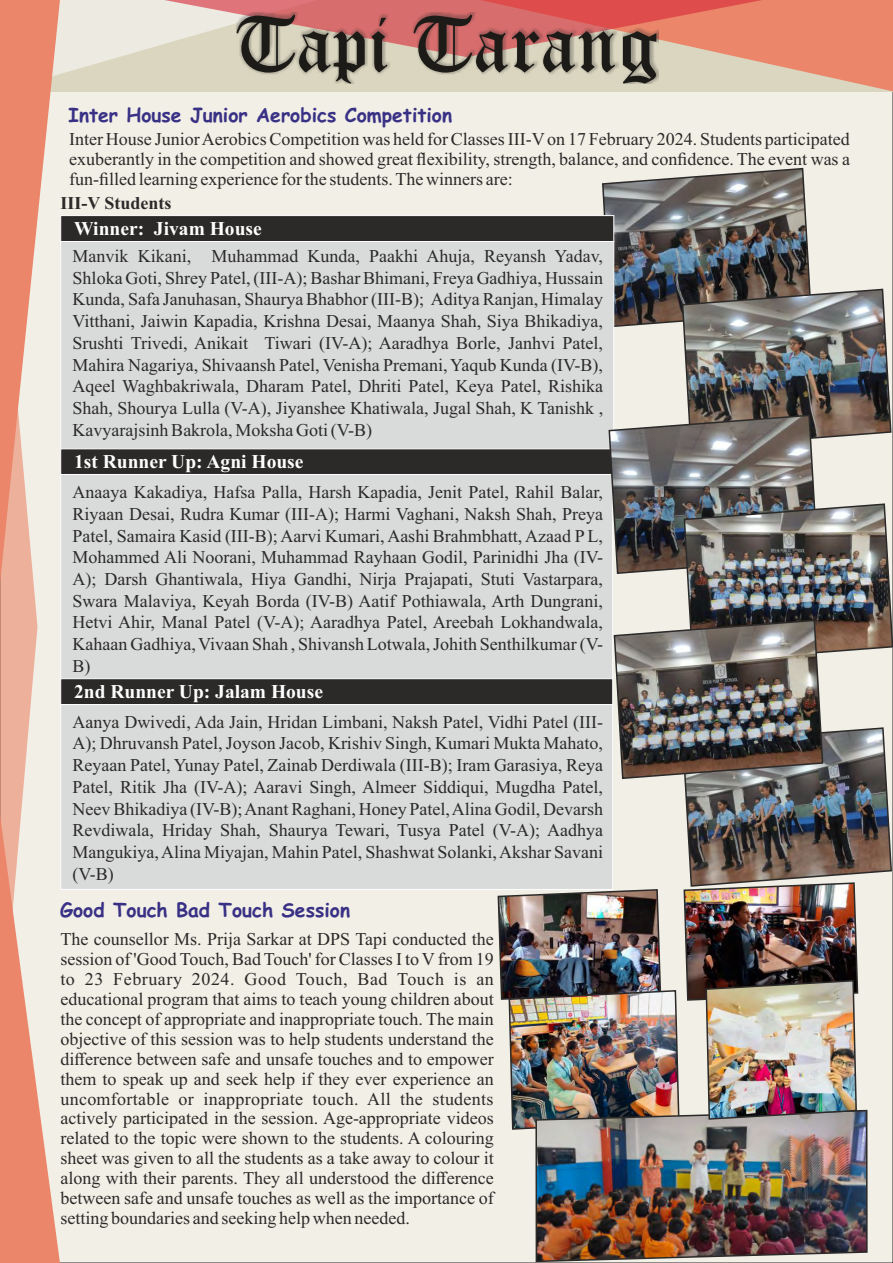
<style>
.page{position:relative;width:893px;height:1263px;background:#fff}
.page>*{position:absolute;margin:0;border:0;box-sizing:border-box;transform-origin:0 0}
.t1{font:79.5px "Old English Text";color:#1c1b17}
.t2{font:700 19.5px "Times New Roman";color:#fefefe}
.t3{font:700 19.5px "Comic Sans MS";color:#393185}
.t4{font:18px/21.8px "Times New Roman";color:#2b2a29;text-align:justify}
.t5{font:700 18px "Times New Roman";color:#2b2a29}
</style>
<div class="page">
<img style="left:0;top:0;width:893px;height:1263px">
<h1 class="t1" style="left:234px;top:17px;width:425px">Tapi Tarang</h1>
<p class="t3" style="left:68px;top:106px;width:385px">Inter House Junior Aerobics Competition</p>
<p class="t4" style="left:69px;top:131px;width:782px;line-height:20px">Inter House Junior Aerobics Competition was held for Classes III-V on 17 February 2024. Students participated exuberantly in the competition and showed great flexibility, strength, balance, and confidence. The event was a fun-filled learning experience for the students. The winners are:</p>
<p class="t5" style="left:60px;top:197px;width:113px">III-V Students</p>
<p class="t2" style="left:74px;top:222px;width:189px">Winner: Jivam House</p>
<p class="t4" style="left:73px;top:247px;width:532px">Manvik Kikani, Muhammad Kunda, Paakhi Ahuja, Reyansh Yadav, Shloka Goti, Shrey Patel, (III-A); Bashar Bhimani, Freya Gadhiya, Hussain Kunda, Safa Januhasan, Shaurya Bhabhor (III-B); Aditya Ranjan, Himalay Vitthani, Jaiwin Kapadia, Krishna Desai, Maanya Shah, Siya Bhikadiya, Srushti Trivedi, Anikait Tiwari (IV-A); Aaradhya Borle, Janhvi Patel, Mahira Nagariya, Shivaansh Patel, Venisha Premani, Yaqub Kunda (IV-B), Aqeel Waghbakriwala, Dharam Patel, Dhriti Patel, Keya Patel, Rishika Shah, Shourya Lulla (V-A), Jiyanshee Khatiwala, Jugal Shah, K Tanishk , Kavyarajsinh Bakrola, Moksha Goti (V-B)</p>
<p class="t2" style="left:74px;top:455px;width:231px">1st Runner Up: Agni House</p>
<p class="t4" style="left:73px;top:483px;width:532px">Anaaya Kakadiya, Hafsa Palla, Harsh Kapadia, Jenit Patel, Rahil Balar, Riyaan Desai, Rudra Kumar (III-A); Harmi Vaghani, Naksh Shah, Preya Patel, Samaira Kasid (III-B); Aarvi Kumari, Aashi Brahmbhatt, Azaad P L, Mohammed Ali Noorani, Muhammad Rayhaan Godil, Parinidhi Jha (IV-A); Darsh Ghantiwala, Hiya Gandhi, Nirja Prajapati, Stuti Vastarpara, Swara Malaviya, Keyah Borda (IV-B) Aatif Pothiawala, Arth Dungrani, Hetvi Ahir, Manal Patel (V-A); Aaradhya Patel, Areebah Lokhandwala, Kahaan Gadhiya, Vivaan Shah , Shivansh Lotwala, Johith Senthilkumar (V-B)</p>
<p class="t2" style="left:74px;top:685px;width:250px">2nd Runner Up: Jalam House</p>
<p class="t4" style="left:73px;top:712px;width:532px">Aanya Dwivedi, Ada Jain, Hridan Limbani, Naksh Patel, Vidhi Patel (III-A); Dhruvansh Patel, Joyson Jacob, Krishiv Singh, Kumari Mukta Mahato, Reyaan Patel, Yunay Patel, Zainab Derdiwala (III-B); Iram Garasiya, Reya Patel, Ritik Jha (IV-A); Aaravi Singh, Almeer Siddiqui, Mugdha Patel, Neev Bhikadiya (IV-B); Anant Raghani, Honey Patel, Alina Godil, Devarsh Revdiwala, Hriday Shah, Shaurya Tewari, Tusya Patel (V-A); Aadhya Mangukiya, Alina Miyajan, Mahin Patel, Shashwat Solanki, Akshar Savani (V-B)</p>
<p class="t3" style="left:60px;top:901px;width:291px">Good Touch Bad Touch Session</p>
<p class="t4" style="left:60px;top:931px;width:435px;line-height:20px">The counsellor Ms. Prija Sarkar at DPS Tapi conducted the session of 'Good Touch, Bad Touch' for Classes I to V from 19 to 23 February 2024. Good Touch, Bad Touch is an educational program that aims to teach young children about the concept of appropriate and inappropriate touch. The main objective of this session was to help students understand the difference between safe and unsafe touches and to empower them to speak up and seek help if they ever experience an uncomfortable or inappropriate touch. All the students actively participated in the session. Age-appropriate videos related to the topic were shown to the students. A colouring sheet was given to all the students as a take away to colour it along with their parents. They all understood the difference between safe and unsafe touches as well as the importance of setting boundaries and seeking help when needed.</p>
</div>
